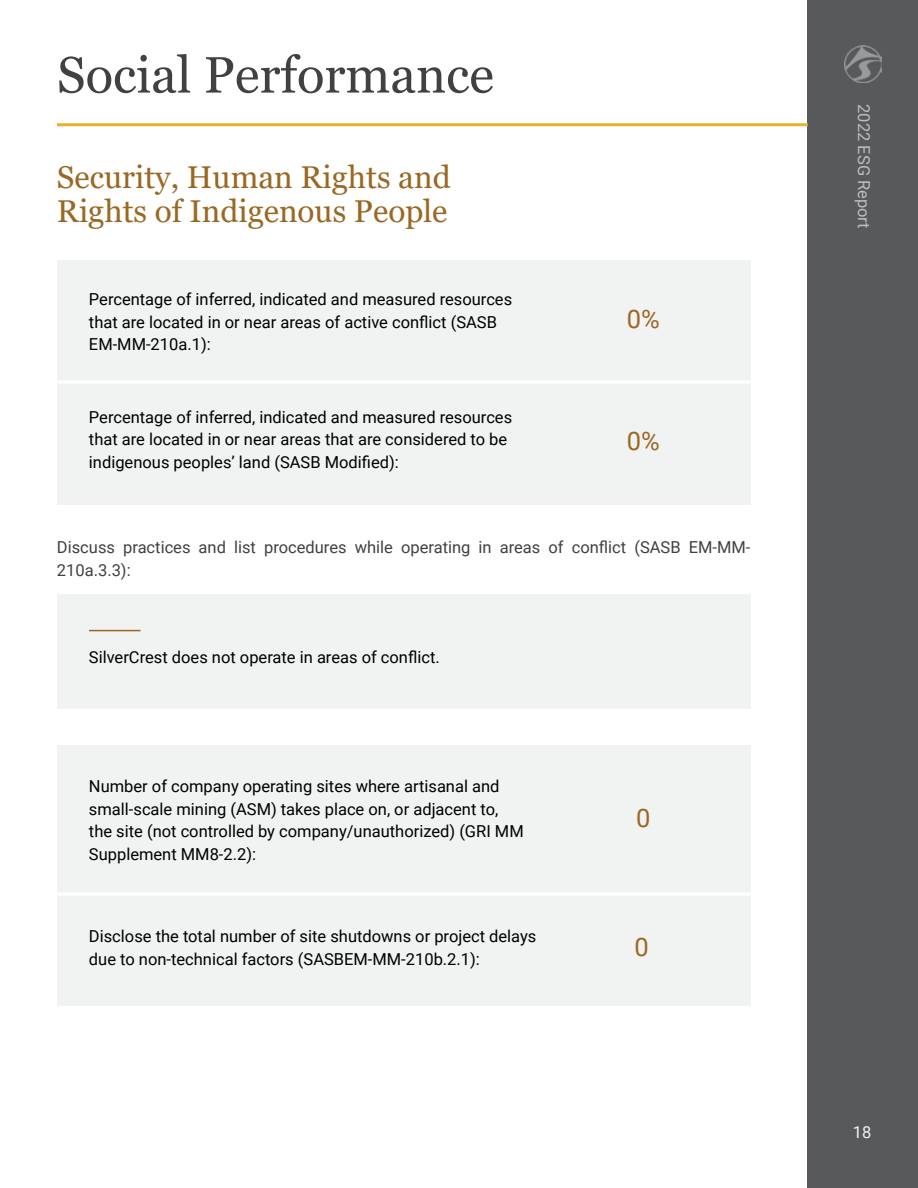
<style>
.page{position:relative;width:918px;height:1188px;background:#fff}
.page>*{position:absolute;margin:0;border:0;box-sizing:border-box;transform-origin:0 0}
.Headings_2{font:51px "Georgia";color:#414042}
.Headings_4{font:31.5px/34.5px "Georgia";color:#9a6823}
.Numbers_in_a_table{font:25.5px "Roboto";color:#9a6823}
.t1{font:16.5px/22.5px "Roboto";color:#000}
.Paragraph{font:16.5px/22.5px "Roboto";color:#414042}
.t2{font:16.5px "Roboto";color:#bcbec0}
.t3{font:16.5px "Roboto";color:#f1f2f2}
</style>
<div class="page">
<div style="left:808px;top:0;width:110px;height:1188px;background:#58595b"></div>
<div style="left:57px;top:594px;width:693px;height:115px;background:#f1f2f2"></div>
<div style="left:57px;top:260px;width:693px;height:245px;background:#f1f2f2"></div>
<div style="left:57px;top:745px;width:693px;height:261px;background:#f1f2f2"></div>
<hr style="left:35px;top:380px;width:745px;height:3px;background:#fff">
<hr style="left:35px;top:893px;width:745px;height:3px;background:#fff">
<hr style="left:89px;top:630px;width:52px;height:1px;background:#9a6823">
<hr style="left:57px;top:123px;width:751px;height:3px;background:#e9af30">
<img style="left:845px;top:45px;width:36px;height:37px">
<p class="Headings_2" style="left:57px;top:44px;width:438px">Social Performance</p>
<p class="Headings_4" style="left:57px;top:161px;width:395px">Security, Human Rights and<br>Rights of Indigenous People</p>
<p class="t1" style="left:89px;top:287px;width:425px">Percentage of inferred, indicated and measured resources that are located in or near areas of active conflict (SASB<br>EM-MM-210a.1):</p>
<p class="t1" style="left:89px;top:405px;width:425px">Percentage of inferred, indicated and measured resources that are located in or near areas that are considered to be indigenous peoples’ land (SASB Modified):</p>
<p class="Numbers_in_a_table" style="left:627px;top:301px;width:34px">0%</p>
<p class="Numbers_in_a_table" style="left:627px;top:423px;width:34px">0%</p>
<p class="Paragraph" style="left:57px;top:535px;width:695px">Discuss practices and list procedures while operating in areas of conflict (SASB EM-MM-<br>210a.3.3):</p>
<p class="t1" style="left:89px;top:645px;width:352px">SilverCrest does not operate in areas of conflict.</p>
<p class="t1" style="left:89px;top:774px;width:436px">Number of company operating sites where artisanal and small-scale mining (ASM) takes place on, or adjacent to, the site (not controlled by company/unauthorized) (GRI MM Supplement MM8-2.2):</p>
<p class="t1" style="left:89px;top:924px;width:449px">Disclose the total number of site shutdowns or project delays due to non-technical factors (SASBEM-MM-210b.2.1):</p>
<p class="Numbers_in_a_table" style="left:636px;top:800px;width:16px">0</p>
<p class="Numbers_in_a_table" style="left:635px;top:929px;width:16px">0</p>
<p class="t2" style="left:876px;top:104px;width:126px;rotate:90deg">2022 ESG Report</p>
<p class="t3" style="left:853px;top:1120px;width:20px">18</p>
</div>
